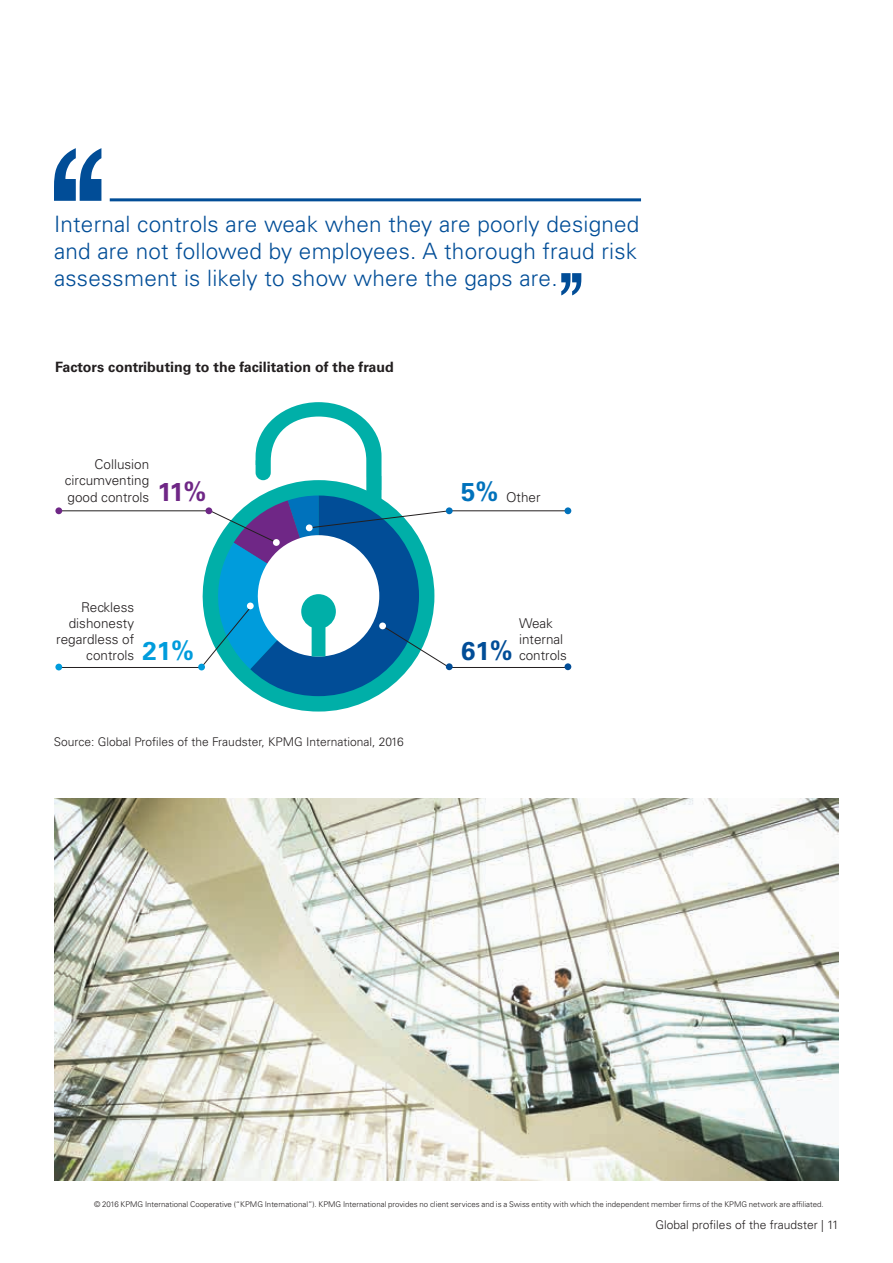
<style>
.page{position:relative;width:893px;height:1263px;background:#fff}
.page>*{position:absolute;margin:0;border:0;box-sizing:border-box;transform-origin:0 0}
.t1{font:700 25.8px "Univers LT Std";color:#009cdc}
.t2{font:700 25.8px "Univers LT Std";color:#014d97}
.t3{font:700 25.8px "Univers LT Std";color:#6f2786}
.t4{font:300 22.5px/27px "Univers LT Std";letter-spacing:.01em;color:#014d97;text-align:justify}
.t5{font:700 14.25px "Univers LT Std";color:#231f20}
.t6{font:300 13.5px/16.2px "Univers LT Std";color:#231f20;text-align:right}
.t7{font:300 12px "Univers LT Std";color:#231f20}
.t8{font:300 7.8px "Univers LT Std";color:#231f20}
.s1{font-weight:700;font-size:25.8px;color:#0072bc}
</style>
<div class="page">
<svg style="left:260px;top:696px;width:117px;height:15px;fill:#00afa8"></svg>
<div style="left:564px;top:507px;width:7px;height:7px;background:#0072bc;border-radius:50%"></div>
<div style="left:564px;top:663px;width:7px;height:7px;background:#014d97;border-radius:50%"></div>
<svg style="left:58px;top:402px;width:511px;height:294px"></svg>
<div style="left:198px;top:664px;width:7px;height:6px;background:#009cdc;border-radius:50%"></div>
<div style="left:55px;top:664px;width:7px;height:6px;background:#009cdc;border-radius:50%"></div>
<div style="left:55px;top:507px;width:7px;height:7px;background:#6f2786;border-radius:50%"></div>
<div style="left:205px;top:507px;width:7px;height:7px;background:#6f2786;border-radius:50%"></div>
<div style="left:273px;top:539px;width:7px;height:7px;background:#fff;border-radius:50%"></div>
<div style="left:247px;top:602px;width:7px;height:7px;background:#fff;border-radius:50%"></div>
<div style="left:446px;top:663px;width:7px;height:7px;background:#014d97;border-radius:50%"></div>
<svg style="left:561px;top:273px;width:20px;height:22px"></svg>
<svg style="left:54px;top:148px;width:47px;height:53px"></svg>
<hr style="left:110px;top:198px;width:531px;height:3px;background:#014d97">
<img style="left:54px;top:798px;width:785px;height:382px">
<h2 class="t4" style="left:54px;top:210px;width:587px">Internal controls are weak when they are poorly designed and are not followed by employees. A thorough fraud risk assessment is likely to show where the gaps are.</h2>
<h3 class="t5" style="left:55px;top:359px;width:340px">Factors contributing to the facilitation of the fraud</h3>
<h3 class="t6" style="left:65px;top:456px;width:86px;text-align:justify;text-indent:30px">Collusion circumventing good controls</h3>
<h1 class="t3" style="left:157px;top:477px;width:51px">11%</h1>
<h3 class="t6" style="left:461px;top:489px;width:81px"><span class="s1">5%</span> Other</h3>
<h3 class="t6" style="left:56px;top:599px;width:80px">Reckless dishonesty regardless of controls</h3>
<h3 class="t6" style="left:519px;top:615px;width:50px;text-align:left">Weak internal controls</h3>
<h1 class="t1" style="left:142px;top:636px;width:53px">21%</h1>
<h1 class="t2" style="left:461px;top:636px;width:53px">61%</h1>
<h3 class="t7" style="left:54px;top:734px;width:352px">Source: Global Profiles of the Fraudster, KPMG International, 2016</h3>
<p class="t8" style="left:94px;top:1199px;width:731px">© 2016 KPMG International Cooperative (“KPMG International”). KPMG International provides no client services and is a Swiss entity with which the independent member firms of the KPMG network are affiliated.</p>
<h3 class="t7" style="left:656px;top:1218px;width:185px">Global profiles of the fraudster | 11</h3>
</div>
